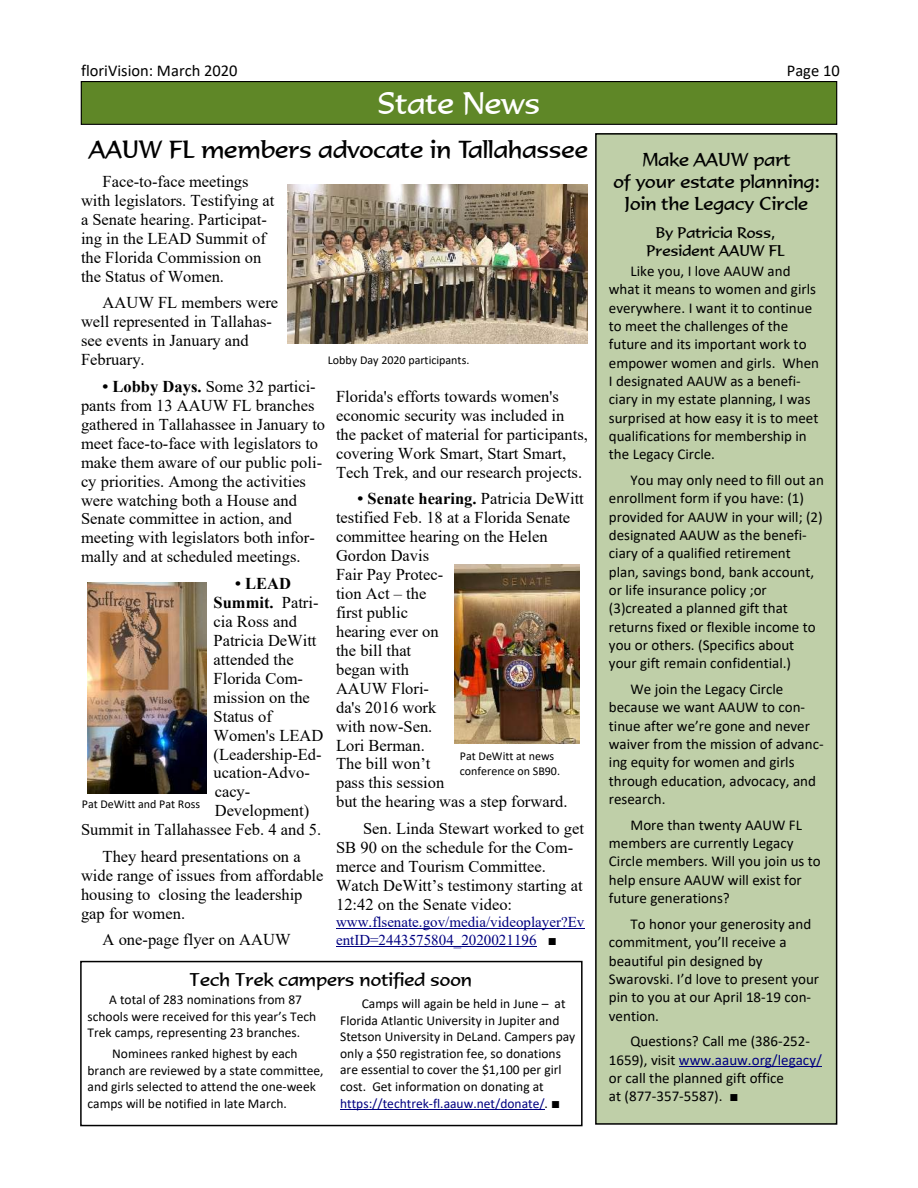
<style>
.page{position:relative;width:918px;height:1188px;background:#fff}
.page>*{position:absolute;margin:0;border:0;box-sizing:border-box;transform-origin:0 0}
.t1{font:30px "Formal 436 BT";color:#fff}
.t2{font:24px "Formal 436 BT";color:#000}
.t3{font:18px/21.8px "Formal 436 BT";color:#000;text-align:center}
.t4{font:16.5px/18.9px "Times New Roman";color:#000}
.t5{font:16.5px "Calibri";color:#000}
.t6{font:700 16.5px "Times New Roman";color:#000}
.t7{font:15px/18.3px "Calibri";color:#000}
.t8{font:15px/17.2px "Times New Roman";color:#000080}
.t9{font:15px/18.1px "Formal 436 BT";color:#000;text-align:center}
.t10{font:13.5px/16.5px "Calibri";color:#000}
.t11{font:12px/14.7px "Calibri";color:#000}
.s1{font-weight:700}
.s2{font-weight:400}
.s3{font-style:italic;color:#000}
.s4{color:#000080}
.s5{font-family:"Times New Roman";font-style:italic;font-size:15px}
.s6{font-family:"Times New Roman";font-style:italic}
</style>
<div class="page">
<div style="left:81px;top:82px;width:756px;height:42px;background:#5f8727"></div>
<div style="left:81px;top:81px;width:756px;height:44px;border:1px solid #000"></div>
<div style="left:596px;top:134px;width:241px;height:990px;background:#bfcfa8"></div>
<div style="left:595px;top:133px;width:242px;height:992px;border:2px solid #000"></div>
<hr style="left:336px;top:929px;width:248px;height:1px;background:#000080">
<hr style="left:336px;top:946px;width:201px;height:1px;background:#000080">
<img style="left:287px;top:185px;width:300px;height:158px">
<hr style="left:679px;top:1066px;width:143px;height:1px;background:#000080">
<img style="left:87px;top:583px;width:120px;height:210px">
<img style="left:454px;top:564px;width:125px;height:179px">
<div style="left:80px;top:961px;width:503px;height:165px;border:2px solid #000"></div>
<hr style="left:340px;top:1109px;width:205px;height:1px;background:#000080">
<p class="t5" style="left:81px;top:64px;width:158px">floriVision: March 2020</p>
<p class="t5" style="left:787px;top:63px;width:54px">Page 10</p>
<h1 class="t1" style="left:378px;top:92px;width:164px">State News</h1>
<h2 class="t2" style="left:90px;top:139px;width:500px">AAUW FL members advocate in Tallahassee</h2>
<p class="t4" style="left:81px;top:174px;width:195px;text-indent:22px">Face-to-face meetings with legislators. Testifying at a Senate hearing. Participat&shy;ing in the LEAD Summit of the Florida Commission on the Status of Women.</p>
<p class="t4" style="left:81px;top:295px;width:199px;text-indent:22px">AAUW FL members were well represented in Tallahas&shy;see events in January and<br>February.</p>
<p class="t4" style="left:81px;top:378px;width:246px;text-indent:22px"><span class="s1">• Lobby Days.</span> Some 32 partici&shy;pants from 13 AAUW FL branches gathered in Tallahassee in January to meet face-to-face with legislators to make them aware of our public poli&shy;cy priorities. Among the activities were watching both a House and Senate committee in action, and meeting with legislators both infor&shy;mally and at scheduled meetings.</p>
<p class="t6" style="left:235px;top:578px;width:57px">• LEAD</p>
<p class="t6" style="left:214px;top:597px;width:106px">Summit. <span class="s2">Patri-</span></p>
<p class="t4" style="left:214px;top:613px;width:85px">cia Ross and</p>
<p class="t4" style="left:214px;top:632px;width:105px">Patricia DeWitt</p>
<p class="t4" style="left:214px;top:651px;width:82px">attended the</p>
<p class="t4" style="left:214px;top:670px;width:91px">Florida Com-</p>
<p class="t4" style="left:214px;top:689px;width:98px">mission on the</p>
<p class="t4" style="left:214px;top:708px;width:60px">Status of</p>
<p class="t4" style="left:214px;top:727px;width:111px">Women's LEAD</p>
<p class="t4" style="left:214px;top:746px;width:110px">(Leadership-Ed-</p>
<p class="t4" style="left:214px;top:765px;width:98px">ucation-Advo-</p>
<p class="t4" style="left:215px;top:784px;width:37px">cacy-</p>
<p class="t4" style="left:215px;top:803px;width:96px">Development)</p>
<p class="t4" style="left:81px;top:822px;width:242px">Summit in Tallahassee Feb. 4 and 5.</p>
<p class="t4" style="left:81px;top:848px;width:244px;text-indent:22px">They heard presentations on a wide range of issues from affordable housing to closing the leadership gap for women.</p>
<p class="t4" style="left:103px;top:932px;width:190px">A one-page flyer on AAUW</p>
<p class="t11" style="left:328px;top:354px;width:143px">Lobby Day 2020 participants.</p>
<p class="t4" style="left:336px;top:388px;width:253px">Florida's efforts towards women's economic security was included in the packet of material for participants, covering Work Smart, Start Smart, Tech Trek, and our research projects.</p>
<p class="t4" style="left:336px;top:491px;width:249px;text-indent:22px"><span class="s1">• Senate hearing.</span> Patricia DeWitt testified Feb. 18 at a Florida Senate committee hearing on the Helen<br>Gordon Davis<br>Fair Pay Protec-<br>tion Act – the<br>first public<br>hearing ever on<br>the bill that<br>began with<br>AAUW Flori-<br>da's 2016 work<br>with now-Sen.<br>Lori Berman.<br>The bill won’t<br>pass this session<br>but the hearing was a step forward.</p>
<p class="t4" style="left:336px;top:820px;width:250px;text-indent:27px">Sen. Linda Stewart worked to get<br>SB 90 on the schedule for the Com&shy;merce and Tourism Committee.<br>Watch DeWitt’s testimony starting at<br>12:42 on the Senate video:</p>
<p class="t8" style="left:336px;top:915px;width:250px">www.flsenate.gov/media/videoplayer?Ev entID=2443575804_2020021196 <span class="s3">■</span></p>
<p class="t11" style="left:460px;top:750px;width:102px">Pat DeWitt at news conference on SB90.</p>
<p class="t11" style="left:82px;top:797px;width:120px">Pat DeWitt and Pat Ross</p>
<p class="t3" style="left:190px;top:970px;width:284px">Tech Trek campers notified soon</p>
<p class="t10" style="left:88px;top:992px;width:230px;text-indent:22px">A total of 283 nominations from 87 schools were received for this year’s Tech<br>Trek camps, representing 23 branches.</p>
<p class="t10" style="left:88px;top:1046px;width:238px;text-indent:25px">Nominees ranked highest by each branch are reviewed by a state committee, and girls selected to attend the one-week camps will be notified in late March.</p>
<p class="t10" style="left:340px;top:997px;width:237px;text-indent:22px">Camps will again be held in June – at Florida Atlantic University in Jupiter and Stetson University in DeLand. Campers pay only a $50 registration fee, so donations are essential to cover the $1,100 per girl cost. Get information on donating at <span class="s4">https://techtrek-fl.aauw.net/donate/</span>. <span class="s5">■</span></p>
<p class="t3" style="left:613px;top:151px;width:208px">Make AAUW part<br>of your estate planning:<br>Join the Legacy Circle</p>
<p class="t9" style="left:647px;top:225px;width:139px">By Patricia Ross,<br>President AAUW FL</p>
<p class="t7" style="left:609px;top:263px;width:212px;text-indent:22px">Like you, I love AAUW and what it means to women and girls everywhere. I want it to continue to meet the challenges of the future and its important work to empower women and girls. When<br>I designated AAUW as a benefi&shy;ciary in my estate planning, I was surprised at how easy it is to meet qualifications for membership in the Legacy Circle.</p>
<p class="t7" style="left:609px;top:472px;width:217px;text-indent:22px">You may only need to fill out an enrollment form if you have: (1) provided for AAUW in your will; (2) designated AAUW as the benefi&shy;ciary of a qualified retirement plan, savings bond, bank account, or life insurance policy ;or (3)created a planned gift that returns fixed or flexible income to you or others. (Specifics about your gift remain confidential.)</p>
<p class="t7" style="left:609px;top:681px;width:216px;text-indent:22px">We join the Legacy Circle because we want AAUW to con&shy;tinue after we’re gone and never waiver from the mission of advanc&shy;ing equity for women and girls through education, advocacy, and research.</p>
<p class="t7" style="left:609px;top:817px;width:213px;text-indent:22px">More than twenty AAUW FL members are currently Legacy<br>Circle members. Will you join us to help ensure AAUW will exist for future generations?</p>
<p class="t7" style="left:609px;top:916px;width:212px;text-indent:22px">To honor your generosity and commitment, you’ll receive a beautiful pin designed by<br>Swarovski. I’d love to present your pin to you at our April 18-19 con&shy;vention.</p>
<p class="t7" style="left:609px;top:1033px;width:215px;text-indent:22px">Questions? Call me (386-252-<br>1659), visit <span class="s4">www.aauw.org/legacy/ </span>or call the planned gift office<br>at (877-357-5587). <span class="s6">■</span></p>
</div>
